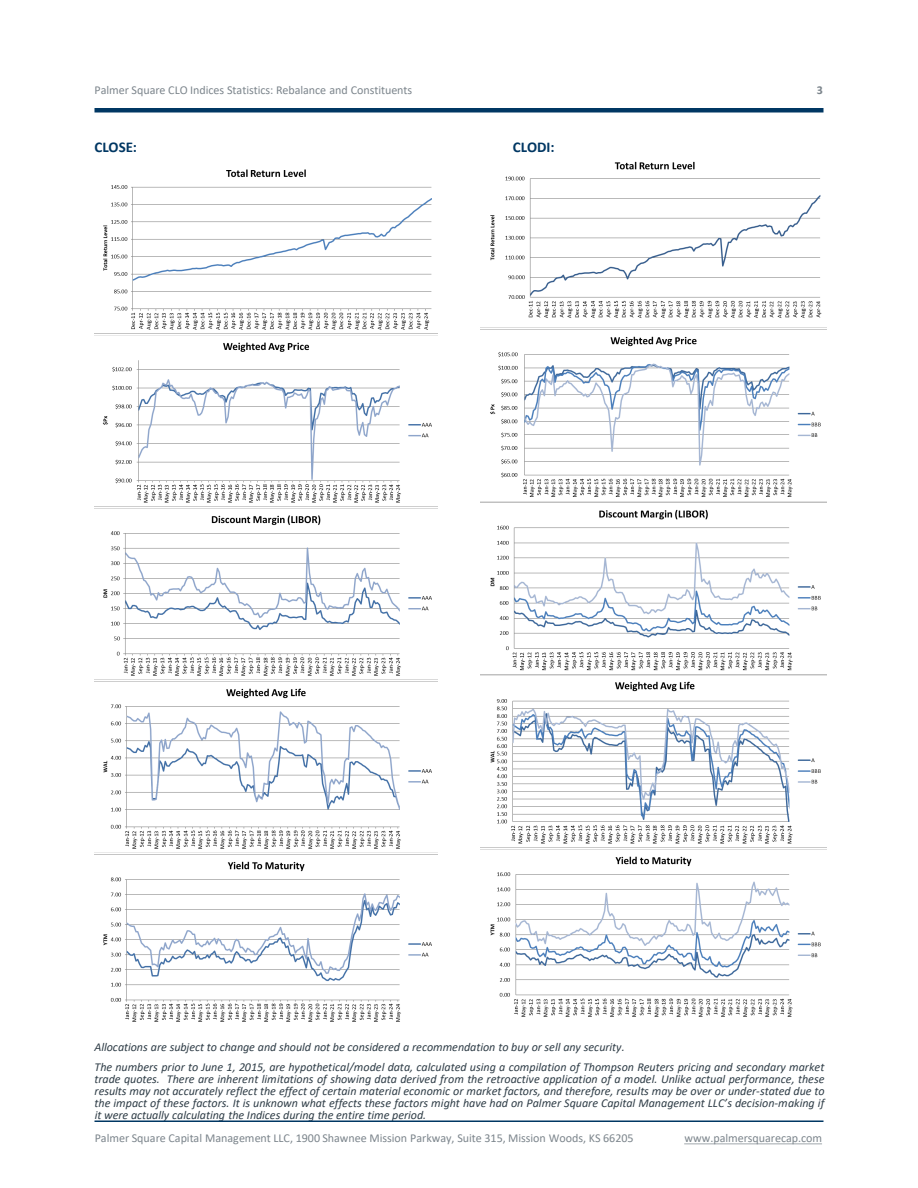
<style>
.page{position:relative;width:918px;height:1188px;background:#fff}
.page>*{position:absolute;margin:0;border:0;box-sizing:border-box;transform-origin:0 0}
.t1{font:700 15px "Calibri";color:#003763}
.t2{font:italic 12px/12px "Calibri";letter-spacing:-.005em;color:#2f3d47}
.t3{font:12px "Calibri";letter-spacing:-.005em;color:#7c858c}
.t4{font:700 12px "Calibri";color:#7c858c}
</style>
<div class="page">
<hr style="left:94px;top:108px;width:730px;height:4px;background:#003763">
<svg style="left:684px;top:1144px;width:138px;height:1px"></svg>
<hr style="left:94px;top:1120px;width:730px;height:2px;background:#003763">
<img style="left:94px;top:169px;width:344px;height:853px">
<img style="left:480px;top:161px;width:346px;height:856px">
<p class="t3" style="left:94px;top:82px;width:319px">Palmer Square CLO Indices Statistics: Rebalance and Constituents</p>
<p class="t4" style="left:817px;top:81px;width:8px">3</p>
<p class="t1" style="left:94px;top:136px;width:44px">CLOSE:</p>
<p class="t1" style="left:513px;top:136px;width:43px">CLODI:</p>
<p class="t2" style="left:94px;top:1037px;width:732px;line-height:19.8px">Allocations are subject to change and should not be considered a recommendation to buy or sell any security.<br>The numbers prior to June 1, 2015, are hypothetical/model data, calculated using a compilation of Thompson Reuters pricing and secondary market</p>
<p class="t2" style="left:95px;top:1072px;width:732px;text-align:justify">trade quotes. There are inherent limitations of showing data derived from the retroactive application of a model. Unlike actual performance, these results may not accurately reflect the effect of certain material economic or market factors, and therefore, results may be over or under-stated due to the impact of these factors. It is unknown what effects these factors might have had on Palmer Square Capital Management LLC’s decision-making if it were actually calculating the Indices during the entire time period.</p>
<p class="t3" style="left:95px;top:1130px;width:541px">Palmer Square Capital Management LLC, 1900 Shawnee Mission Parkway, Suite 315, Mission Woods, KS 66205</p>
<p class="t3" style="left:684px;top:1130px;width:139px">www.palmersquarecap.com</p>
</div>
